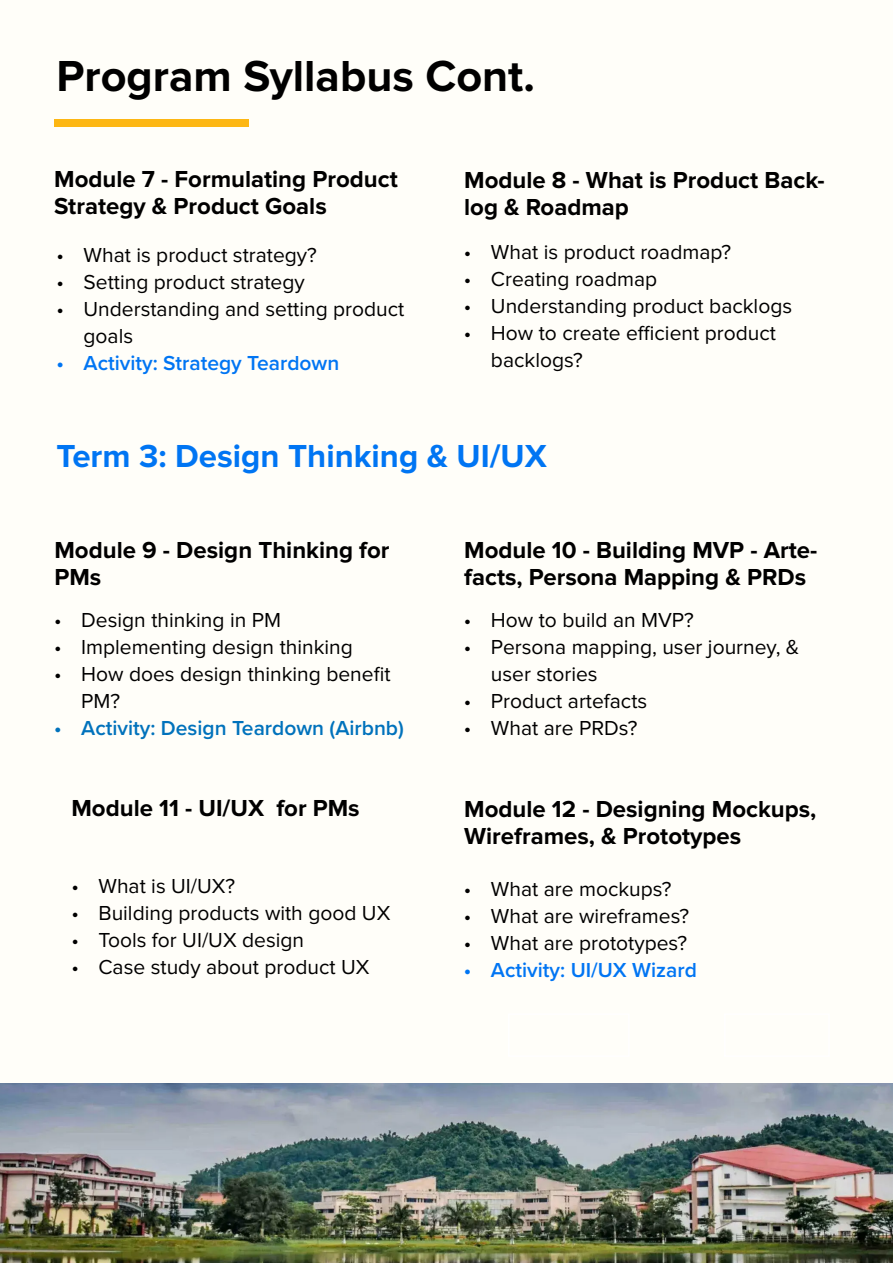
<style>
.page{position:relative;width:893px;height:1263px;background:#fffef9}
.page>*{position:absolute;margin:0;border:0;box-sizing:border-box;transform-origin:0 0}
.t1{font:700 45px "Proxima Nova";color:#000}
.t2{font:700 33px "Proxima Nova";color:#0075f3}
.t3{font:700 24px/27px "Proxima Nova";color:#000}
.t4{font:21px/27px "Proxima Nova";color:#000}
.t5{font:600 21px "Proxima Nova";color:#0075f3}
.t6{font:600 21px "Proxima Nova";color:#0072bc}
</style>
<div class="page">
<div style="left:54px;top:119px;width:194px;height:7px;background:#fdb714"></div>
<img style="left:0;top:1083px;width:893px;height:180px">
<p class="t1" style="left:56px;top:50px;width:480px">Program Syllabus Cont.</p>
<p class="t3" style="left:54px;top:166px;width:345px">Module 7 - Formulating Product<br>Strategy &amp; Product Goals</p>
<p class="t4" style="left:57px;top:242px;width:262px">• What is product strategy?</p>
<p class="t4" style="left:57px;top:269px;width:250px">• Setting product strategy</p>
<p class="t4" style="left:84px;top:296px;width:322px;text-indent:-27px">• Understanding and setting product goals</p>
<p class="t5" style="left:57px;top:347px;width:284px">• Activity: Strategy Teardown</p>
<p class="t3" style="left:464px;top:167px;width:362px">Module 8 - What is Product Back&shy;log &amp; Roadmap</p>
<p class="t4" style="left:464px;top:240px;width:269px">• What is product roadmap?</p>
<p class="t4" style="left:464px;top:267px;width:195px">• Creating roadmap</p>
<p class="t4" style="left:464px;top:294px;width:330px">• Understanding product backlogs</p>
<p class="t4" style="left:491px;top:321px;width:286px;text-indent:-27px">• How to create efficient product backlogs?</p>
<p class="t2" style="left:56px;top:437px;width:492px">Term 3: Design Thinking &amp; UI/UX</p>
<p class="t3" style="left:54px;top:537px;width:337px">Module 9 - Design Thinking for<br>PMs</p>
<p class="t4" style="left:54px;top:608px;width:228px">• Design thinking in PM</p>
<p class="t4" style="left:54px;top:635px;width:300px">• Implementing design thinking</p>
<p class="t4" style="left:81px;top:662px;width:311px;text-indent:-27px">• How does design thinking benefit<br>PM?</p>
<p class="t6" style="left:54px;top:713px;width:351px">• Activity: Design Teardown (Airbnb)</p>
<p class="t3" style="left:71px;top:795px;width:290px">Module 11 - UI/UX for PMs</p>
<p class="t4" style="left:71px;top:873px;width:165px">• What is UI/UX?</p>
<p class="t4" style="left:71px;top:900px;width:320px">• Building products with good UX</p>
<p class="t4" style="left:71px;top:927px;width:234px">• Tools for UI/UX design</p>
<p class="t4" style="left:71px;top:954px;width:300px">• Case study about product UX</p>
<p class="t3" style="left:464px;top:537px;width:355px">Module 10 - Building MVP - Arte&shy;facts, Persona Mapping &amp; PRDs</p>
<p class="t4" style="left:464px;top:607px;width:232px">• How to build an MVP?</p>
<p class="t4" style="left:491px;top:634px;width:310px;text-indent:-27px">• Persona mapping, user journey, &amp; user stories</p>
<p class="t4" style="left:464px;top:688px;width:185px">• Product artefacts</p>
<p class="t4" style="left:464px;top:715px;width:175px">• What are PRDs?</p>
<p class="t3" style="left:464px;top:796px;width:354px">Module 12 - Designing Mockups,<br>Wireframes, &amp; Prototypes</p>
<p class="t4" style="left:464px;top:877px;width:209px">• What are mockups?</p>
<p class="t4" style="left:464px;top:904px;width:227px">• What are wireframes?</p>
<p class="t4" style="left:464px;top:931px;width:225px">• What are prototypes?</p>
<p class="t5" style="left:464px;top:955px;width:235px">• Activity: UI/UX Wizard</p>
</div>
